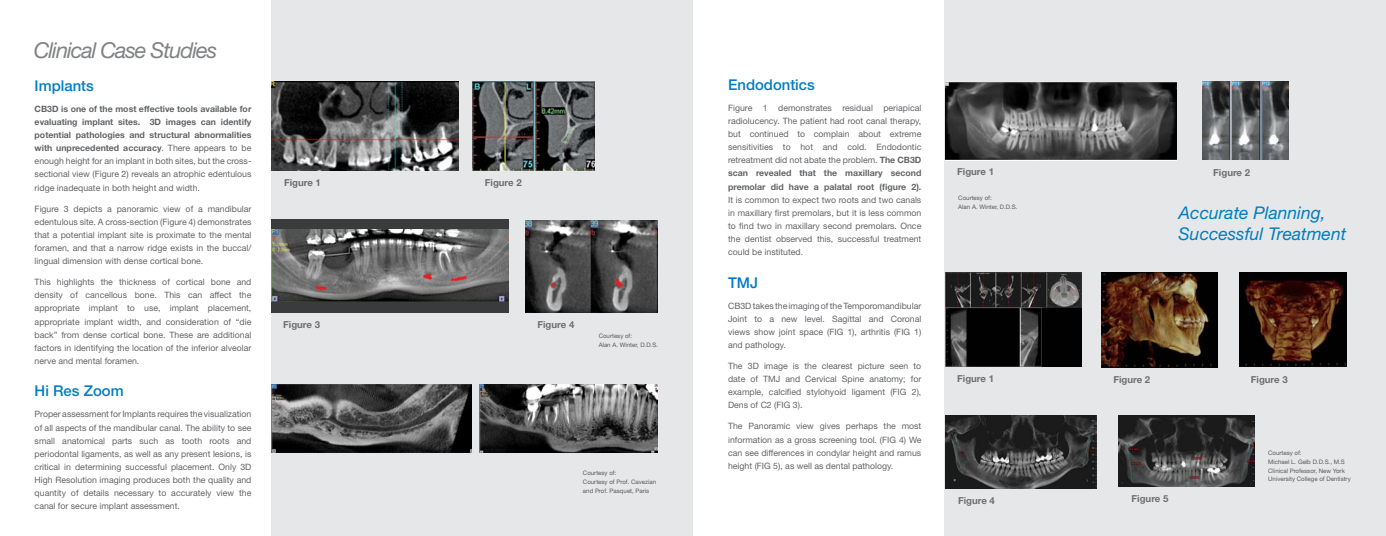
<style>
.page{position:relative;width:1386px;height:536px;background:#fff}
.page>*{position:absolute;margin:0;border:0;box-sizing:border-box;transform-origin:0 0}
.t1{font:italic 21.88px "Helvetica Neue";letter-spacing:-.05em;color:#808285}
.t2{font:italic 17.5px/21px "Helvetica Neue";color:#007dc3}
.t3{font:500 14.88px "Helvetica Neue";color:#007dc3}
.t4{font:700 9.62px "Helvetica Neue";color:#6d6f71}
.t5{font:8.75px/13.1px "Helvetica Neue";color:#636467;text-align:justify}
.t6{font:700 8.75px/13.1px "Helvetica Neue";color:#636467;text-align:justify}
.t7{font:6.12px/8.8px "Helvetica Neue";color:#58595b}
.s1{font-weight:400}
.s2{font-weight:700}
</style>
<div class="page">
<div style="left:271px;top:0;width:422px;height:536px;background:#e6e7e8"></div>
<div style="left:945px;top:0;width:441px;height:536px;background:#e6e7e8"></div>
<img style="left:271px;top:82px;width:187px;height:89px">
<img style="left:472px;top:82px;width:123px;height:88px">
<div style="left:271px;top:219px;width:237px;height:93px;background:#3a3b3b"></div>
<img style="left:271px;top:230px;width:237px;height:71px">
<img style="left:526px;top:220px;width:131px;height:93px">
<img style="left:945px;top:82px;width:232px;height:78px">
<img style="left:945px;top:272px;width:136px;height:94px">
<img style="left:1239px;top:273px;width:108px;height:93px">
<img style="left:1118px;top:415px;width:137px;height:71px">
<img style="left:945px;top:415px;width:151px;height:73px">
<img style="left:1101px;top:272px;width:117px;height:95px">
<img style="left:1202px;top:82px;width:87px;height:78px">
<img style="left:271px;top:384px;width:201px;height:68px">
<img style="left:480px;top:384px;width:177px;height:68px">
<h1 class="t1" style="left:34px;top:37px;width:185px">Clinical Case Studies</h1>
<h3 class="t3" style="left:35px;top:77px;width:61px">Implants</h3>
<p class="t6" style="left:35px;top:102px;width:218px">CB3D is one of the most effective tools available for evaluating implant sites. 3D images can identify potential pathologies and structural abnormalities with unprecedented accuracy<span class="s1">. There appears to be enough height for an implant in both sites, but the cross&shy;sectional view (Figure 2) reveals an atrophic edentulous ridge inadequate in both height and width.</span></p>
<p class="t5" style="left:35px;top:202px;width:218px">Figure 3 depicts a panoramic view of a mandibular edentulous site. A cross-section (Figure 4) demonstrates that a potential implant site is proximate to the mental foramen, and that a narrow ridge exists in the buccal/ lingual dimension with dense cortical bone.</p>
<p class="t5" style="left:35px;top:275px;width:218px">This highlights the thickness of cortical bone and density of cancellous bone. This can affect the appropriate implant to use, implant placement, appropriate implant width, and consideration of “die back” from dense cortical bone. These are additional factors in identifying the location of the inferior alveolar nerve and mental foramen.</p>
<h3 class="t3" style="left:35px;top:382px;width:91px">Hi Res Zoom</h3>
<p class="t5" style="left:35px;top:407px;width:218px">Proper assessment for Implants requires the visualization of all aspects of the mandibular canal. The ability to see small anatomical parts such as tooth roots and periodontal ligaments, as well as any present lesions, is critical in determining successful placement. Only 3D High Resolution imaging produces both the quality and quantity of details necessary to accurately view the canal for secure implant assessment.</p>
<p class="t4" style="left:284px;top:176px;width:38px">Figure 1</p>
<p class="t4" style="left:485px;top:176px;width:38px">Figure 2</p>
<p class="t4" style="left:283px;top:319px;width:38px">Figure 3</p>
<p class="t4" style="left:537px;top:319px;width:38px">Figure 4</p>
<p class="t7" style="left:599px;top:331px;width:61px">Courtesy of:<br>Alan A. Winter, D.D.S.</p>
<p class="t7" style="left:583px;top:468px;width:75px">Courtesy of:<br>Courtesy of Prof. Cavezian and Prof. Pasquet, Paris</p>
<h3 class="t3" style="left:728px;top:75px;width:88px">Endodontics</h3>
<p class="t5" style="left:728px;top:101px;width:195px">Figure 1 demonstrates residual periapical radiolucency. The patient had root canal therapy, but continued to complain about extreme sensitivities to hot and cold. Endodontic retreatment did not abate the problem. <span class="s2">The CB3D scan revealed that the maxillary second premolar did have a palatal root (figure 2).</span></p>
<p class="t5" style="left:728px;top:193px;width:195px">It is common to expect two roots and two canals in maxillary first premolars, but it is less common to find two in maxillary second premolars. Once the dentist observed this, successful treatment could be instituted.</p>
<h3 class="t3" style="left:728px;top:273px;width:32px">TMJ</h3>
<p class="t5" style="left:728px;top:299px;width:195px">CB3D takes the imaging of the Temporomandibular Joint to a new level. Sagittal and Coronal views show joint space (FIG 1), arthritis (FIG 1) and pathology.</p>
<p class="t5" style="left:728px;top:359px;width:195px">The 3D image is the clearest picture seen to date of TMJ and Cervical Spine anatomy; for example, calcified stylohyoid ligament (FIG 2), Dens of C2 (FIG 3).</p>
<p class="t5" style="left:728px;top:419px;width:195px">The Panoramic view gives perhaps the most information as a gross screening tool. (FIG 4) We can see differences in condylar height and ramus height (FIG 5), as well as dental pathology.</p>
<p class="t4" style="left:957px;top:166px;width:38px">Figure 1</p>
<p class="t7" style="left:958px;top:194px;width:61px">Courtesy of:<br>Alan A. Winter, D.D.S.</p>
<p class="t4" style="left:957px;top:372px;width:38px">Figure 1</p>
<p class="t4" style="left:1213px;top:166px;width:38px">Figure 2</p>
<h2 class="t2" style="left:1179px;top:202px;width:169px">Accurate Planning,<br>Successful Treatment</h2>
<p class="t4" style="left:1113px;top:373px;width:38px">Figure 2</p>
<p class="t4" style="left:1251px;top:373px;width:38px">Figure 3</p>
<p class="t7" style="left:1268px;top:448px;width:84px">Courtesy of:<br>Michael L. Gelb D.D.S., M.S<br>Clinical Professor, New York<br>University College of Dentistry</p>
<p class="t4" style="left:958px;top:494px;width:38px">Figure 4</p>
<p class="t4" style="left:1132px;top:492px;width:38px">Figure 5</p>
</div>
